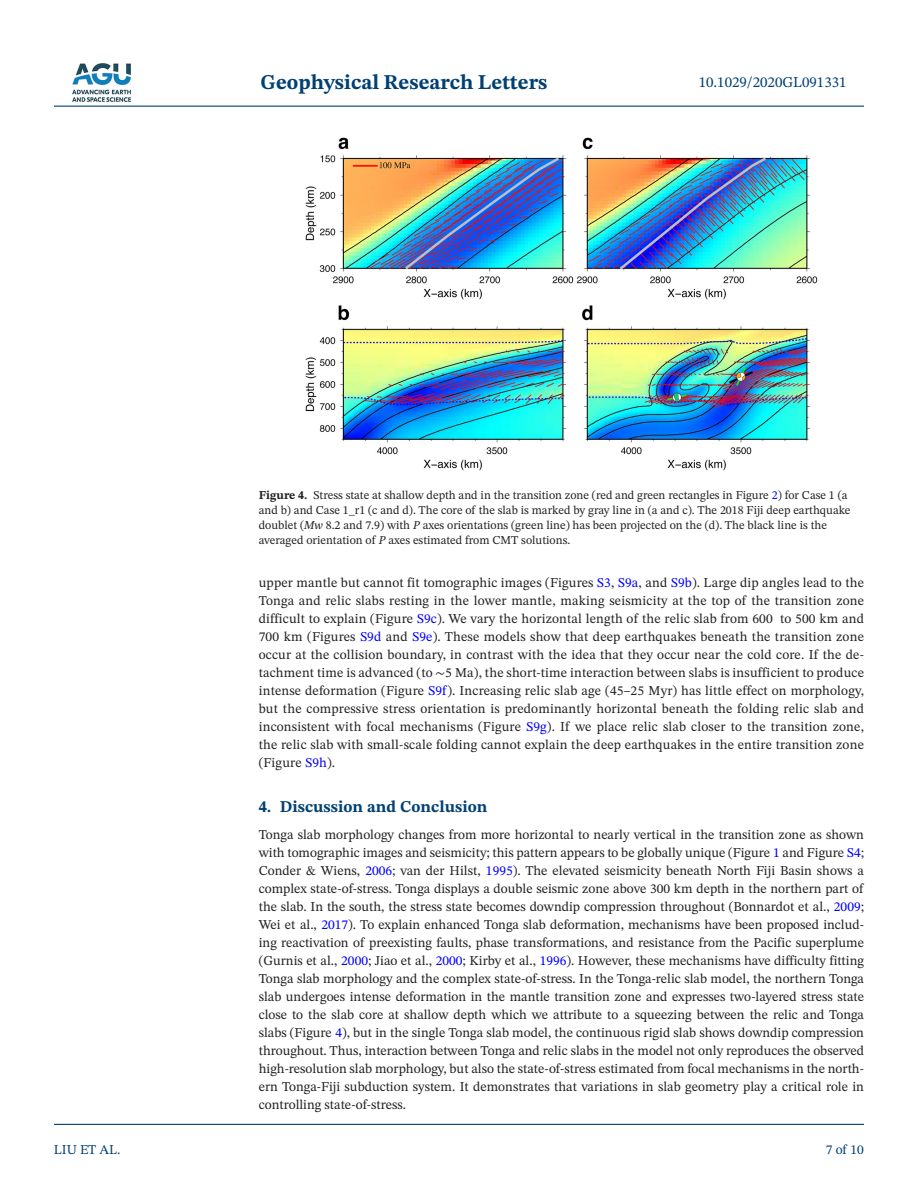
<style>
.page{position:relative;width:918px;height:1188px;background:#fff}
.page>*{position:absolute;margin:0;border:0;box-sizing:border-box;transform-origin:0 0}
.t1{font:700 21px "STIX Two Text";color:#004073}
.t2{font:700 16.5px "STIX Two Text";color:#004073}
.t3{font:15px "STIX Two Text";color:#004073}
.t4{font:13.5px/18px "STIX Two Text";color:#231f20;text-align:justify}
.t5{font:13.5px "STIX Two Text";color:#004073}
.t6{font:12px/15px "STIX Two Text";color:#231f20}
.s1{font-weight:700}
.s2{color:#00f}
.s3{font-style:italic}
.s4{font-family:"STIX Two Math"}
</style>
<div class="page">
<hr style="left:54px;top:106px;width:810px;height:1px;background:#004073">
<hr style="left:54px;top:1124px;width:810px;height:1px;background:#004073">
<img style="left:72px;top:63px;width:59px;height:39px">
<img style="left:305px;top:137px;width:512px;height:333px">
<h1 class="t1" style="left:261px;top:67px;width:288px">Geophysical Research Letters</h1>
<p class="t3" style="left:699px;top:72px;width:149px">10.1029/2020GL091331</p>
<p class="t5" style="left:54px;top:1140px;width:68px">LIU ET AL.</p>
<p class="t6" style="left:259px;top:487px;width:593px"><span class="s1">Figure 4.</span> Stress state at shallow depth and in the transition zone (red and green rectangles in Figure <span class="s2">2</span>) for Case 1 (a and b) and Case 1_r1 (c and d). The core of the slab is marked by gray line in (a and c). The 2018 Fiji deep earthquake doublet (<span class="s3">Mw</span> 8.2 and 7.9) with <span class="s3">P</span> axes orientations (green line) has been projected on the (d). The black line is the averaged orientation of <span class="s3">P</span> axes estimated from CMT solutions.</p>
<p class="t4" style="left:259px;top:574px;width:607px">upper mantle but cannot fit tomographic images (Figures <span class="s2">S3</span>, <span class="s2">S9a</span>, and <span class="s2">S9b</span>). Large dip angles lead to the Tonga and relic slabs resting in the lower mantle, making seismicity at the top of the transition zone difficult to explain (Figure <span class="s2">S9c</span>). We vary the horizontal length of the relic slab from 600 to 500 km and 700 km (Figures <span class="s2">S9d</span> and <span class="s2">S9e</span>). These models show that deep earthquakes beneath the transition zone occur at the collision boundary, in contrast with the idea that they occur near the cold core. If the de&shy;tachment time is advanced (to <span class="s4">∼</span>5 Ma), the short-time interaction between slabs is insufficient to produce intense deformation (Figure <span class="s2">S9f</span>). Increasing relic slab age (45–25 Myr) has little effect on morphology, but the compressive stress orientation is predominantly horizontal beneath the folding relic slab and inconsistent with focal mechanisms (Figure <span class="s2">S9g</span>). If we place relic slab closer to the transition zone, the relic slab with small-scale folding cannot explain the deep earthquakes in the entire transition zone (Figure <span class="s2">S9h</span>).</p>
<p class="t2" style="left:259px;top:795px;width:230px">4. Discussion and Conclusion</p>
<p class="t4" style="left:259px;top:826px;width:607px">Tonga slab morphology changes from more horizontal to nearly vertical in the transition zone as shown with tomographic images and seismicity; this pattern appears to be globally unique (Figure <span class="s2">1</span> and Figure <span class="s2">S4</span>; Conder &amp; Wiens, <span class="s2">2006</span>; van der Hilst, <span class="s2">1995</span>). The elevated seismicity beneath North Fiji Basin shows a complex state-of-stress. Tonga displays a double seismic zone above 300 km depth in the northern part of the slab. In the south, the stress state becomes downdip compression throughout (Bonnardot et al., <span class="s2">2009</span>; Wei et al., <span class="s2">2017</span>). To explain enhanced Tonga slab deformation, mechanisms have been proposed includ&shy;ing reactivation of preexisting faults, phase transformations, and resistance from the Pacific superplume (Gurnis et al., <span class="s2">2000</span>; Jiao et al., <span class="s2">2000</span>; Kirby et al., <span class="s2">1996</span>). However, these mechanisms have difficulty fitting Tonga slab morphology and the complex state-of-stress. In the Tonga-relic slab model, the northern Tonga slab undergoes intense deformation in the mantle transition zone and expresses two-layered stress state close to the slab core at shallow depth which we attribute to a squeezing between the relic and Tonga slabs (Figure <span class="s2">4</span>), but in the single Tonga slab model, the continuous rigid slab shows downdip compression throughout. Thus, interaction between Tonga and relic slabs in the model not only reproduces the observed high-resolution slab morphology, but also the state-of-stress estimated from focal mechanisms in the north&shy;ern Tonga-Fiji subduction system. It demonstrates that variations in slab geometry play a critical role in controlling state-of-stress.</p>
<p class="t5" style="left:826px;top:1140px;width:40px">7 of 10</p>
</div>
